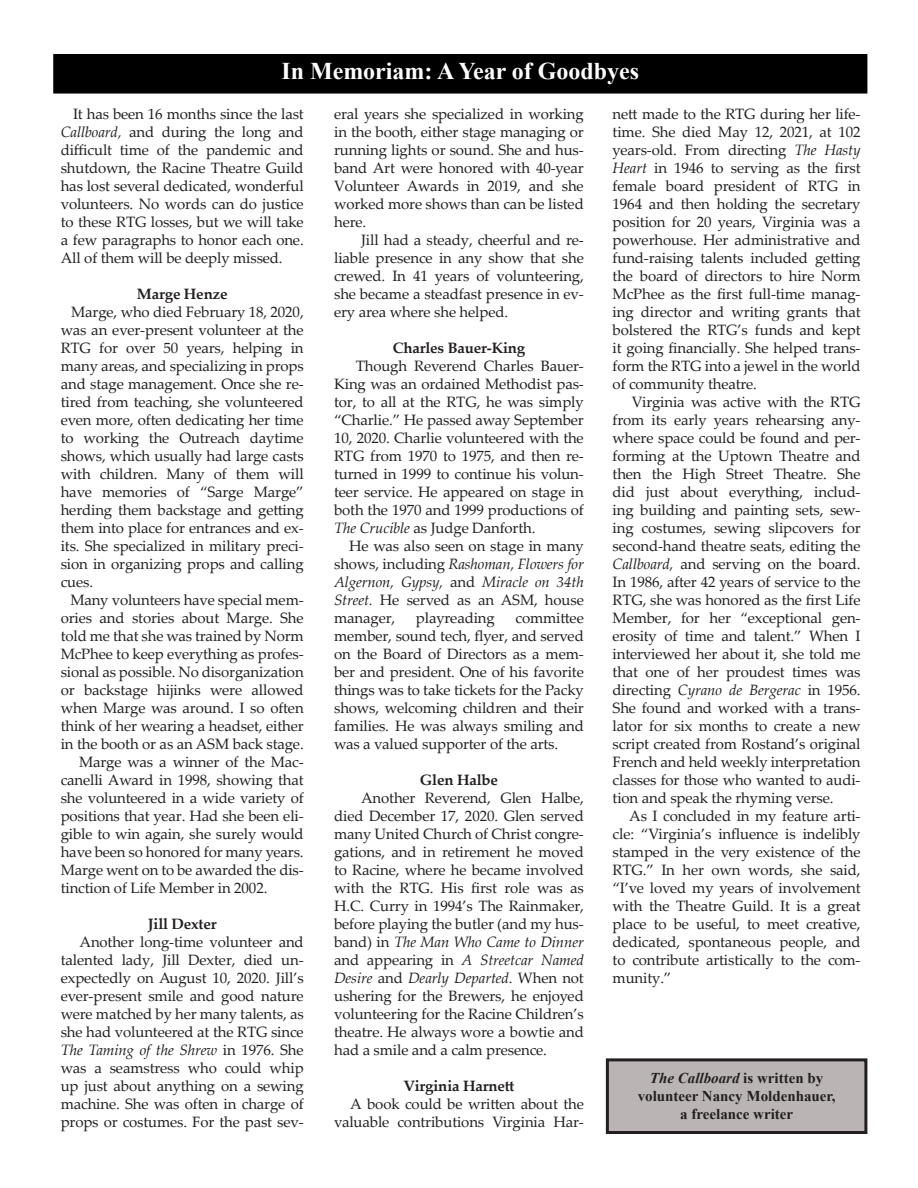
<style>
.page{position:relative;width:918px;height:1188px;background:#fff}
.page>*{position:absolute;margin:0;border:0;box-sizing:border-box;transform-origin:0 0}
.t1{font:700 24px "Times New Roman";color:#fff}
.t2{font:15px/18px "Palatino Linotype";letter-spacing:-.01em;color:#231f20;text-align:justify}
.t3{font:700 15px/18px "Times New Roman";color:#231f20;text-align:center}
.t4{font:700 15px "Palatino Linotype";letter-spacing:-.01em;color:#231f20}
.s1{font-style:italic}
</style>
<div class="page">
<div style="left:54px;top:55px;width:813px;height:38px;background:#000"></div>
<div style="left:53px;top:54px;width:814px;height:40px;border:2px solid #000"></div>
<div style="left:607px;top:1060px;width:259px;height:72px;background:#bab5b4"></div>
<div style="left:606px;top:1058px;width:261px;height:76px;border:3px solid #231f20"></div>
<h1 class="t1" style="left:281px;top:62px;width:359px">In Memoriam: A Year of Goodbyes</h1>
<p class="t2" style="left:61px;top:107px;width:245px;text-indent:12px">It has been 16 months since the last <span class="s1">Callboard,</span> and during the long and difficult time of the pandemic and shutdown, the Racine Theatre Guild has lost several dedicated, wonderful volunteers. No words can do justice to these RTG losses, but we will take a few paragraphs to honor each one.<br>All of them will be deeply missed.</p>
<p class="t4" style="left:137px;top:288px;width:92px">Marge Henze</p>
<p class="t2" style="left:61px;top:305px;width:245px;text-indent:10px">Marge, who died February 18, 2020, was an ever-present volunteer at the RTG for over 50 years, helping in many areas, and specializing in props and stage management. Once she re&shy;tired from teaching, she volunteered even more, often dedicating her time to working the Outreach daytime shows, which usually had large casts with children. Many of them will have memories of “Sarge Marge” herding them backstage and getting them into place for entrances and ex&shy;its. She specialized in military preci&shy;sion in organizing props and calling cues.</p>
<p class="t2" style="left:70px;top:593px;width:235px">Many volunteers have special mem-</p>
<p class="t2" style="left:61px;top:609px;width:244px">ories and stories about Marge. She</p>
<p class="t2" style="left:61px;top:629px;width:245px">told me that she was trained by Norm</p>
<p class="t2" style="left:61px;top:647px;width:244px">McPhee to keep everything as profes-</p>
<p class="t2" style="left:61px;top:663px;width:245px">sional as possible. No disorganization</p>
<p class="t2" style="left:61px;top:683px;width:245px">or backstage hijinks were allowed</p>
<p class="t2" style="left:61px;top:699px;width:245px">when Marge was around. I so often</p>
<p class="t2" style="left:61px;top:719px;width:244px">think of her wearing a headset, either</p>
<p class="t2" style="left:61px;top:735px;width:245px">in the booth or as an ASM back stage.</p>
<p class="t2" style="left:79px;top:755px;width:226px">Marge was a winner of the Mac-</p>
<p class="t2" style="left:61px;top:773px;width:244px">canelli Award in 1998, showing that</p>
<p class="t2" style="left:61px;top:791px;width:244px">she volunteered in a wide variety of</p>
<p class="t2" style="left:61px;top:807px;width:244px">positions that year. Had she been eli-</p>
<p class="t2" style="left:61px;top:827px;width:244px">gible to win again, she surely would</p>
<p class="t2" style="left:61px;top:843px;width:244px">have been so honored for many years.</p>
<p class="t2" style="left:61px;top:863px;width:244px">Marge went on to be awarded the dis-</p>
<p class="t2" style="left:61px;top:879px;width:208px">tinction of Life Member in 2002.</p>
<p class="t4" style="left:148px;top:918px;width:70px">Jill Dexter</p>
<p class="t2" style="left:61px;top:935px;width:245px;text-indent:19px">Another long-time volunteer and talented lady, Jill Dexter, died un&shy;expectedly on August 10, 2020. Jill’s ever-present smile and good nature were matched by her many talents, as she had volunteered at the RTG since <span class="s1">The Taming of the Shrew</span> in 1976. She was a seamstress who could whip up just about anything on a sewing machine. She was often in charge of props or costumes. For the past sev-</p>
<p class="t2" style="left:334px;top:107px;width:251px">eral years she specialized in working in the booth, either stage managing or running lights or sound. She and hus&shy;band Art were honored with 40-year Volunteer Awards in 2019, and she worked more shows than can be listed here.</p>
<p class="t2" style="left:334px;top:233px;width:251px;text-indent:27px">Jill had a steady, cheerful and re&shy;liable presence in any show that she crewed. In 41 years of volunteering, she became a steadfast presence in ev&shy;ery area where she helped.</p>
<p class="t4" style="left:393px;top:342px;width:134px">Charles Bauer-King</p>
<p class="t2" style="left:334px;top:359px;width:251px;text-indent:22px">Though Reverend Charles Bauer-King was an ordained Methodist pas&shy;tor, to all at the RTG, he was simply “Charlie.” He passed away September 10, 2020. Charlie volunteered with the RTG from 1970 to 1975, and then re&shy;turned in 1999 to continue his volun&shy;teer service. He appeared on stage in both the 1970 and 1999 productions of <span class="s1">The Crucible</span> as Judge Danforth.</p>
<p class="t2" style="left:334px;top:539px;width:251px;text-indent:15px">He was also seen on stage in many shows, including <span class="s1">Rashoman, Flowers for Algernon, Gypsy,</span> and <span class="s1">Miracle on 34th Street.</span> He served as an ASM, house manager,</p>
<p class="t2" style="left:416px;top:609px;width:80px">playreading</p>
<p class="t2" style="left:334px;top:609px;width:251px;text-indent:181px">committee member, sound tech, flyer, and served on the Board of Directors as a mem&shy;ber and president. One of his favorite things was to take tickets for the Packy shows, welcoming children and their families. He was always smiling and was a valued supporter of the arts.</p>
<p class="t4" style="left:420px;top:774px;width:80px">Glen Halbe</p>
<p class="t2" style="left:334px;top:791px;width:251px;text-indent:27px">Another Reverend, Glen Halbe, died December 17, 2020. Glen served many United Church of Christ congre&shy;gations, and in retirement he moved to Racine, where he became involved with the RTG. His first role was as H.C. Curry in 1994’s The Rainmaker, before playing the butler (and my hus&shy;band) in <span class="s1">The Man Who Came to Dinner </span>and appearing in <span class="s1">A Streetcar Named Desire</span> and <span class="s1">Dearly Departed</span>. When not ushering for the Brewers, he enjoyed volunteering for the Racine Children’s theatre. He always wore a bowtie and had a smile and a calm presence.</p>
<p class="t4" style="left:404px;top:1076px;width:112px">Virginia Harnett</p>
<p class="t2" style="left:334px;top:1095px;width:251px;text-align:right">A book could be written about the valuable contributions Virginia Har-</p>
<p class="t2" style="left:613px;top:105px;width:250px">nett made to the RTG during her life&shy;time. She died May 12, 2021, at 102 years-old. From directing <span class="s1">The Hasty Heart</span> in 1946 to serving as the first female board president of RTG in 1964 and then holding the secretary position for 20 years, Virginia was a powerhouse. Her administrative and fund-raising talents included getting the board of directors to hire Norm McPhee as the first full-time manag&shy;ing director and writing grants that bolstered the RTG’s funds and kept it going financially. She helped trans&shy;form the RTG into a jewel in the world of community theatre.</p>
<p class="t2" style="left:613px;top:393px;width:250px;text-indent:19px">Virginia was active with the RTG from its early years rehearsing any&shy;where space could be found and per&shy;forming at the Uptown Theatre and then the High Street Theatre. She did just about everything, includ&shy;ing building and painting sets, sew&shy;ing costumes, sewing slipcovers for second-hand theatre seats, editing the <span class="s1">Callboard,</span> and serving on the board.<br>In 1986, after 42 years of service to the RTG, she was honored as the first Life Member, for her “exceptional gen&shy;erosity of time and talent.” When I interviewed her about it, she told me that one of her proudest times was directing <span class="s1">Cyrano de Bergerac</span> in 1956.<br>She found and worked with a trans&shy;lator for six months to create a new script created from Rostand’s original French and held weekly interpretation classes for those who wanted to audi&shy;tion and speak the rhyming verse.</p>
<p class="t2" style="left:613px;top:809px;width:250px;text-indent:17px">As I concluded in my feature arti&shy;cle: “Virginia’s influence is indelibly stamped in the very existence of the RTG.” In her own words, she said, “I’ve loved my years of involvement with the Theatre Guild. It is a great place to be useful, to meet creative, dedicated, spontaneous people, and to contribute artistically to the com&shy;munity.”</p>
<p class="t3" style="left:638px;top:1071px;width:199px"><span class="s1">The Callboard</span> is written by volunteer Nancy Moldenhauer, a freelance writer</p>
</div>
